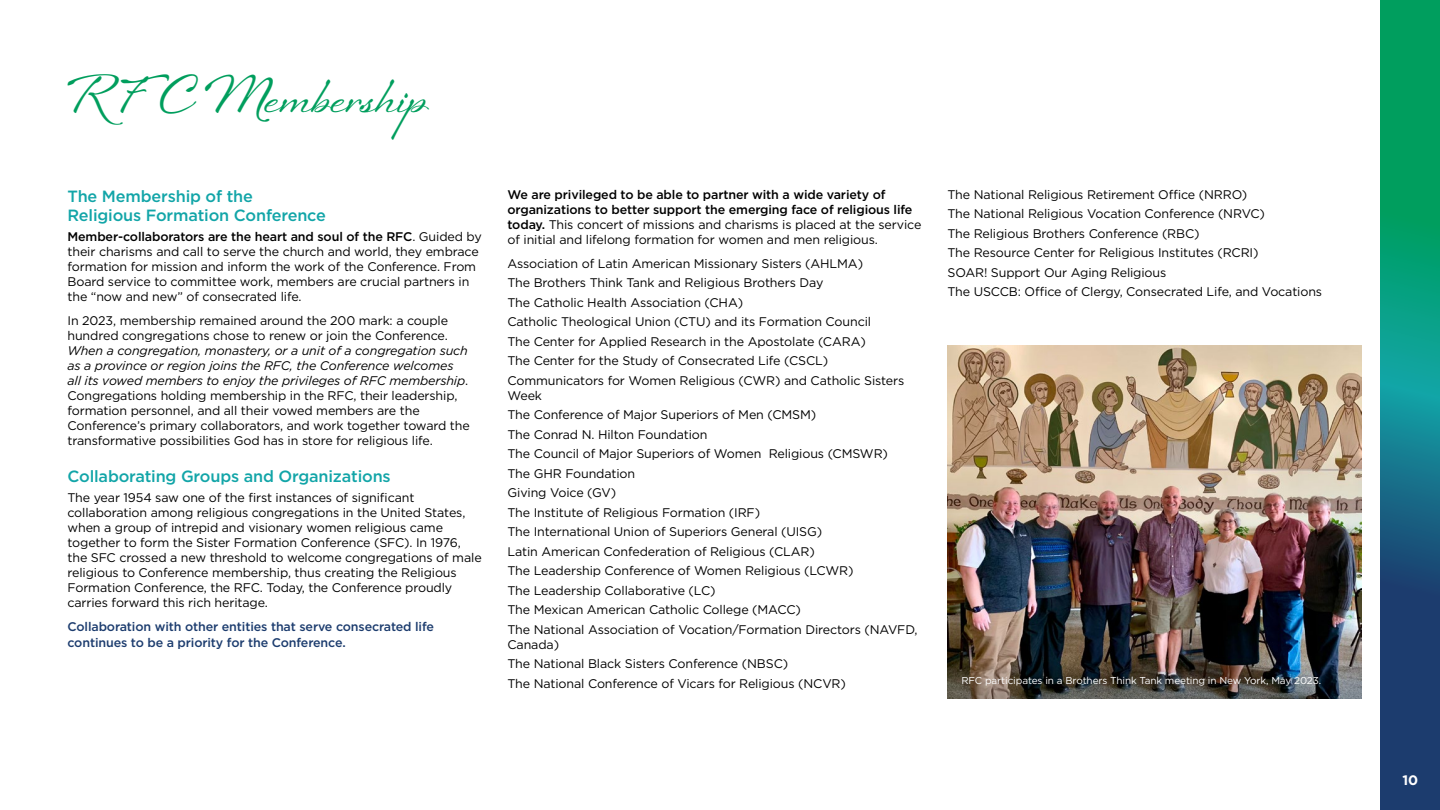
<style>
.page{position:relative;width:1440px;height:810px;background:#fff}
.page>*{position:absolute;margin:0;border:0;box-sizing:border-box;transform-origin:0 0}
.t1{font:700 50px "Sheila";letter-spacing:.005em;color:#009e5d}
.t2{font:500 16.25px/19.5px "Gotham";letter-spacing:-.01em;color:#12a5a8}
.t3{font:700 13.75px "Gotham";color:#fff}
.t4{font:12.5px/19.5px "Gotham";letter-spacing:-.01em;color:#000}
.t5{font:500 12.5px/15px "Gotham";letter-spacing:-.01em;color:#000}
.t6{font:500 12.5px/16.5px "Gotham";letter-spacing:-.01em;color:#1c3c6e}
.t7{font:10px "Gotham";letter-spacing:-.01em;color:#fff}
.s1{font-weight:500}
.s2{font-style:italic}
.s3{font-weight:400}
</style>
<div class="page">
<img style="left:948px;top:346px;width:413px;height:316px">
<svg style="left:1380px;top:0;width:60px;height:810px;background:#0f7875"></svg>
<img style="left:948px;top:662px;width:413px;height:36px">
<h1 class="t1" style="left:68px;top:65px;width:361px">R FC Membership</h1>
<h2 class="t2" style="left:68px;top:186px;width:260px">The Membership of the<br>Religious Formation Conference</h2>
<p class="t4" style="left:68px;top:229px;width:416px;line-height:15px"><span class="s1">Member-collaborators are the heart and soul of the RFC</span>. Guided by their charisms and call to serve the church and world, they embrace formation for mission and inform the work of the Conference. From Board service to committee work, members are crucial partners in the “now and new” of consecrated life.</p>
<p class="t4" style="left:68px;top:313px;width:382px;line-height:15px">In 2023, membership remained around the 200 mark: a couple hundred congregations chose to renew or join the Conference.</p>
<p class="t4" style="left:68px;top:343px;width:404px;line-height:15px"><span class="s2">When a congregation, monastery, or a unit of a congregation such as a province or region joins the RFC, the Conference welcomes all its vowed members to enjoy the privileges of RFC membership</span>.<br>Congregations holding membership in the RFC, their leadership, formation personnel, and all their vowed members are the Conference’s primary collaborators, and work together toward the transformative possibilities God has in store for religious life.</p>
<h2 class="t2" style="left:68px;top:467px;width:325px">Collaborating Groups and Organizations</h2>
<p class="t4" style="left:68px;top:490px;width:416px;line-height:15px">The year 1954 saw one of the first instances of significant collaboration among religious congregations in the United States, when a group of intrepid and visionary women religious came together to form the Sister Formation Conference (SFC). In 1976, the SFC crossed a new threshold to welcome congregations of male religious to Conference membership, thus creating the Religious Formation Conference, the RFC. Today, the Conference proudly carries forward this rich heritage.</p>
<p class="t6" style="left:68px;top:618px;width:368px">Collaboration with other entities that serve consecrated life continues to be a priority for the Conference.</p>
<p class="t5" style="left:508px;top:187px;width:415px">We are privileged to be able to partner with a wide variety of organizations to better support the emerging face of religious life today. <span class="s3">This concert of missions and charisms is placed at the service of initial and lifelong formation for women and men religious.</span></p>
<p class="t4" style="left:508px;top:254px;width:398px">Association of Latin American Missionary Sisters (AHLMA)<br>The Brothers Think Tank and Religious Brothers Day<br>The Catholic Health Association (CHA)<br>Catholic Theological Union (CTU) and its Formation Council<br>The Center for Applied Research in the Apostolate (CARA)<br>The Center for the Study of Consecrated Life (CSCL)<br>Communicators for Women Religious (CWR) and Catholic Sisters</p>
<p class="t4" style="left:508px;top:386px;width:412px">Week<br>The Conference of Major Superiors of Men (CMSM)<br>The Conrad N. Hilton Foundation<br>The Council of Major Superiors of Women Religious (CMSWR)<br>The GHR Foundation<br>Giving Voice (GV)<br>The Institute of Religious Formation (IRF)<br>The International Union of Superiors General (UISG)<br>Latin American Confederation of Religious (CLAR)<br>The Leadership Conference of Women Religious (LCWR)<br>The Leadership Collaborative (LC)<br>The Mexican American Catholic College (MACC)<br>The National Association of Vocation/Formation Directors (NAVFD,</p>
<p class="t4" style="left:508px;top:635px;width:340px">Canada)<br>The National Black Sisters Conference (NBSC)<br>The National Conference of Vicars for Religious (NCVR)</p>
<p class="t4" style="left:948px;top:185px;width:376px">The National Religious Retirement Office (NRRO)<br>The National Religious Vocation Conference (NRVC)<br>The Religious Brothers Conference (RBC)<br>The Resource Center for Religious Institutes (RCRI)<br>SOAR! Support Our Aging Religious<br>The USCCB: Office of Clergy, Consecrated Life, and Vocations</p>
<p class="t7" style="left:961px;top:674px;width:361px">RFC participates in a Brothers Think Tank meeting in New York, May 2023.</p>
<p class="t3" style="left:1402px;top:771px;width:17px">10</p>
</div>
